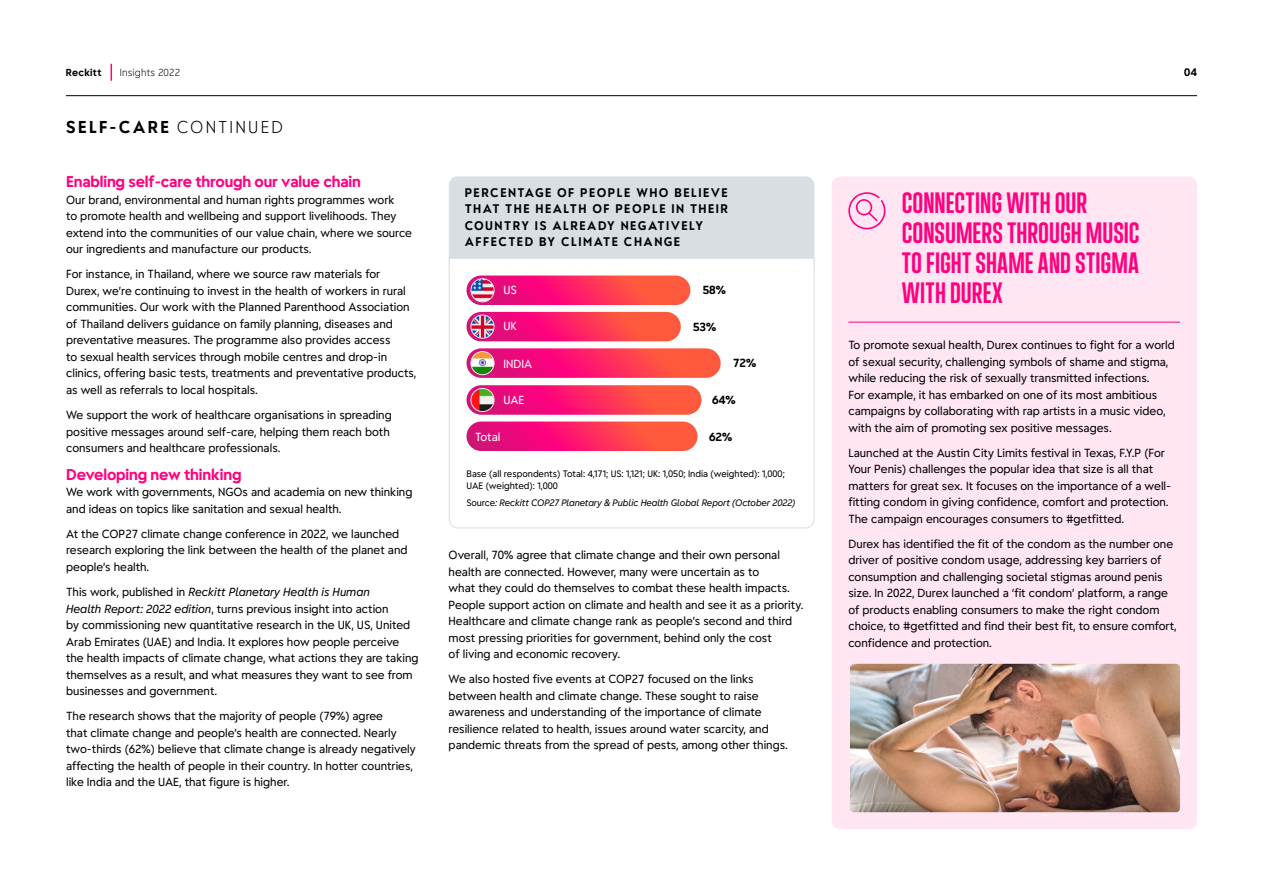
<style>
.page{position:relative;width:1263px;height:893px;background:#fff}
.page>*{position:absolute;margin:0;border:0;box-sizing:border-box;transform-origin:0 0}
.t1{font:30px/30px "Energy Display";color:#ff007f}
.t2{font:700 16.5px "Energy";letter-spacing:.13em;color:#000}
.t3{font:700 15px "Energy";letter-spacing:-.01em;color:#ff007f}
.t4{font:700 12px/16.5px "Energy";letter-spacing:.12em;color:#000}
.t5{font:11.25px/16.5px "Energy";color:#000}
.t6{font:11.25px "Energy";color:#fff}
.t7{font:700 11.25px "Energy";color:#000}
.t8{font:700 10.5px "Energy";color:#000}
.t9{font:300 9.75px "Energy";letter-spacing:.015em;color:#000}
.t10{font:700 9.75px "Energy";letter-spacing:.025em;color:#000}
.t11{font:9px/12px "Energy";color:#000}
.t12{font:italic 9px "Energy";letter-spacing:-.01em;color:#000}
.s1{font-weight:300}
.s2{font-style:italic}
.s3{font-style:normal}
</style>
<div class="page">
<div style="left:449px;top:176px;width:365px;height:105px;background:#d9dee2;border-radius:9px"></div>
<div style="left:832px;top:176px;width:365px;height:653px;background:#ffe6f2;border-radius:9px"></div>
<svg style="left:848px;top:192px;width:37px;height:37px"></svg>
<hr style="left:848px;top:322px;width:332px;height:1px;background:#ff007f">
<img style="left:850px;top:664px;width:330px;height:148px">
<svg style="left:448px;top:257px;width:367px;height:272px"></svg>
<svg style="left:466px;top:276px;width:224px;height:29px;background:#f93364"></svg>
<svg style="left:466px;top:312px;width:215px;height:29px;background:#f93564"></svg>
<svg style="left:466px;top:348px;width:255px;height:30px;background:#f83567"></svg>
<svg style="left:466px;top:385px;width:235px;height:30px;background:#f93666"></svg>
<svg style="left:466px;top:421px;width:231px;height:30px;background:#f63367"></svg>
<img style="left:471px;top:279px;width:23px;height:23px;border-radius:12px">
<div style="left:470px;top:278px;width:24px;height:24px;border:1px solid #e7e9ee;border-radius:50%"></div>
<img style="left:471px;top:315px;width:23px;height:23px;border-radius:12px">
<div style="left:470px;top:315px;width:24px;height:24px;border:1px solid #e7e9ee;border-radius:50%"></div>
<img style="left:471px;top:352px;width:23px;height:23px;border-radius:12px">
<div style="left:470px;top:351px;width:24px;height:24px;border:1px solid #e7e9ee;border-radius:50%"></div>
<img style="left:471px;top:388px;width:23px;height:24px;border-radius:12px">
<div style="left:470px;top:388px;width:24px;height:24px;border:1px solid #e7e9ee;border-radius:50%"></div>
<svg style="left:111px;top:64px;width:1px;height:17px"></svg>
<hr style="left:66px;top:95px;width:1131px;height:1px;background:#000">
<p class="t10" style="left:66px;top:66px;width:37px">Reckitt</p>
<p class="t9" style="left:120px;top:66px;width:62px">Insights 2022</p>
<h2 class="t2" style="left:66px;top:116px;width:219px">SELF-CARE <span class="s1">CONTINUED</span></h2>
<h3 class="t3" style="left:66px;top:172px;width:296px">Enabling self-care through our value chain</h3>
<p class="t5" style="left:66px;top:191px;width:347px">Our brand, environmental and human rights programmes work<br>to promote health and wellbeing and support livelihoods. They extend into the communities of our value chain, where we source our ingredients and manufacture our products.</p>
<p class="t5" style="left:66px;top:266px;width:352px">For instance, in Thailand, where we source raw materials for Durex, we’re continuing to invest in the health of workers in rural communities. Our work with the Planned Parenthood Association of Thailand delivers guidance on family planning, diseases and preventative measures. The programme also provides access<br>to sexual health services through mobile centres and drop-in clinics, offering basic tests, treatments and preventative products, as well as referrals to local hospitals.</p>
<p class="t5" style="left:66px;top:407px;width:327px">We support the work of healthcare organisations in spreading positive messages around self-care, helping them reach both consumers and healthcare professionals.</p>
<h3 class="t3" style="left:66px;top:465px;width:177px">Developing new thinking</h3>
<p class="t5" style="left:66px;top:484px;width:348px">We work with governments, NGOs and academia on new thinking and ideas on topics like sanitation and sexual health.</p>
<p class="t5" style="left:66px;top:525px;width:343px">At the COP27 climate change conference in 2022, we launched research exploring the link between the health of the planet and people’s health.</p>
<p class="t5" style="left:66px;top:583px;width:354px">This work, published in <span class="s2">Reckitt Planetary Health is Human<br>Health Report: 2022 edition</span>, turns previous insight into action<br>by commissioning new quantitative research in the UK, US, United Arab Emirates (UAE) and India. It explores how people perceive the health impacts of climate change, what actions they are taking themselves as a result, and what measures they want to see from businesses and government.</p>
<p class="t5" style="left:66px;top:708px;width:351px">The research shows that the majority of people (79%) agree<br>that climate change and people’s health are connected. Nearly two-thirds (62%) believe that climate change is already negatively affecting the health of people in their country. In hotter countries, like India and the UAE, that figure is higher.</p>
<p class="t4" style="left:465px;top:184px;width:265px">PERCENTAGE OF PEOPLE WHO BELIEVE<br>THAT THE HEALTH OF PEOPLE IN THEIR<br>COUNTRY IS ALREADY NEGATIVELY<br>AFFECTED BY CLIMATE CHANGE</p>
<p class="t6" style="left:503px;top:283px;width:15px">US</p>
<p class="t6" style="left:503px;top:319px;width:15px">UK</p>
<p class="t6" style="left:503px;top:357px;width:30px">INDIA</p>
<p class="t6" style="left:503px;top:393px;width:22px">UAE</p>
<p class="t6" style="left:475px;top:430px;width:27px">Total</p>
<p class="t7" style="left:703px;top:283px;width:25px">58%</p>
<p class="t7" style="left:693px;top:319px;width:25px">53%</p>
<p class="t7" style="left:733px;top:356px;width:25px">72%</p>
<p class="t7" style="left:712px;top:393px;width:25px">64%</p>
<p class="t7" style="left:709px;top:429px;width:25px">62%</p>
<p class="t11" style="left:466px;top:468px;width:320px">Base (all respondents) Total: 4,171; US: 1,121; UK: 1,050; India (weighted): 1,000;<br>UAE (weighted): 1,000</p>
<p class="t12" style="left:466px;top:496px;width:331px"><span class="s3">Source</span>: Reckitt COP27 Planetary &amp; Public Health Global Report (October 2022)</p>
<p class="t5" style="left:449px;top:547px;width:356px">Overall, 70% agree that climate change and their own personal health are connected. However, many were uncertain as to<br>what they could do themselves to combat these health impacts.<br>People support action on climate and health and see it as a priority.<br>Healthcare and climate change rank as people’s second and third most pressing priorities for government, behind only the cost<br>of living and economic recovery.</p>
<p class="t5" style="left:449px;top:671px;width:341px">We also hosted five events at COP27 focused on the links between health and climate change. These sought to raise awareness and understanding of the importance of climate resilience related to health, issues around water scarcity, and pandemic threats from the spread of pests, among other things.</p>
<p class="t8" style="left:1184px;top:65px;width:14px">04</p>
<h1 class="t1" style="left:902px;top:186px;width:239px">CONNECTING WITH OUR<br>CONSUMERS THROUGH MUSIC<br>TO FIGHT SHAME AND STIGMA<br>WITH DUREX</h1>
<p class="t5" style="left:848px;top:337px;width:328px">To promote sexual health, Durex continues to fight for a world of sexual security, challenging symbols of shame and stigma, while reducing the risk of sexually transmitted infections.<br>For example, it has embarked on one of its most ambitious campaigns by collaborating with rap artists in a music video, with the aim of promoting sex positive messages.</p>
<p class="t5" style="left:848px;top:444px;width:324px">Launched at the Austin City Limits festival in Texas, F.Y.P (For Your Penis) challenges the popular idea that size is all that matters for great sex. It focuses on the importance of a well&shy;fitting condom in giving confidence, comfort and protection.<br>The campaign encourages consumers to #getfitted.</p>
<p class="t5" style="left:848px;top:535px;width:330px">Durex has identified the fit of the condom as the number one driver of positive condom usage, addressing key barriers of consumption and challenging societal stigmas around penis size. In 2022, Durex launched a ‘fit condom’ platform, a range of products enabling consumers to make the right condom choice, to #getfitted and find their best fit, to ensure comfort, confidence and protection.</p>
</div>
